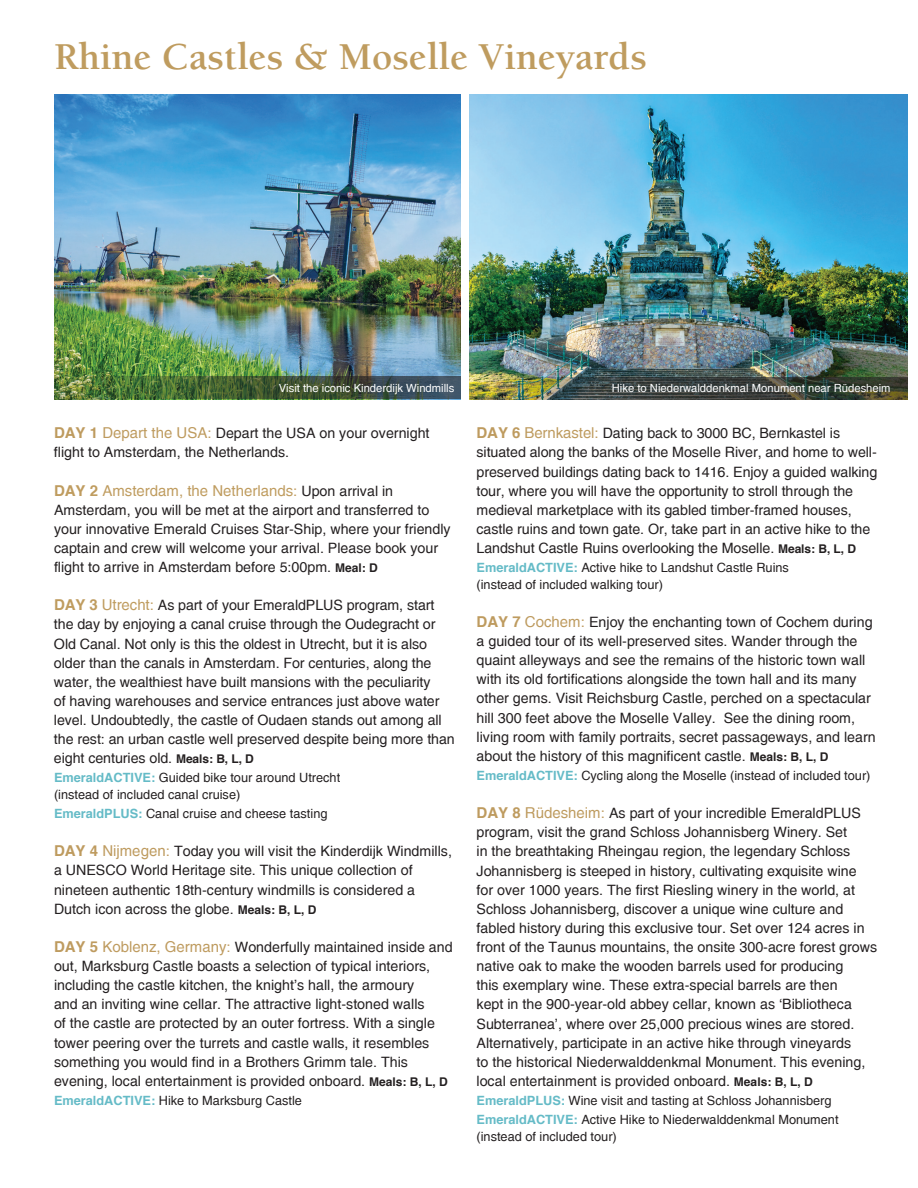
<style>
.page{position:relative;width:918px;height:1188px;background:#fff}
.page>*{position:absolute;margin:0;border:0;box-sizing:border-box;transform-origin:0 0}
.t1{font:700 39px "Berkeley";color:#bf9c5f}
.t2{font:15px "Helvetica";color:#bf9c5f}
.t3{font:14.25px/19px "Helvetica";color:#231f20}
.t4{font:12.75px/16.5px "Helvetica";color:#231f20}
.t5{font:11.25px "Helvetica";color:#fff}
.s1{font-weight:700;font-size:15px;color:#be9b5f}
.s2{font-size:15px;color:#be9b5f}
.s3{font-weight:700}
.s4{font-size:14.25px;color:#231f20}
.s5{font-weight:700;font-size:12px}
.s6{font-weight:700;font-size:15px;color:#bf9c5f}
.s7{font-size:15px;color:#bf9c5f}
.s8{font-weight:700;color:#65bbc7}
</style>
<div class="page">
<img style="left:54px;top:95px;width:406px;height:281px">
<img style="left:469px;top:95px;width:438px;height:282px">
<img style="left:469px;top:377px;width:438px;height:23px">
<img style="left:54px;top:376px;width:406px;height:23px">
<h1 class="t1" style="left:54px;top:36px;width:594px">Rhine Castles &amp; Moselle Vineyards</h1>
<p class="t5" style="left:279px;top:381px;width:177px">Visit the iconic Kinderdijk Windmills</p>
<p class="t5" style="left:612px;top:382px;width:280px">Hike to Niederwalddenkmal Monument near Rüdesheim</p>
<p class="t3" style="left:54px;top:424px;width:377px"><span class="s1">DAY 1</span> <span class="s2">Depart the USA:</span> Depart the USA on your overnight flight to Amsterdam, the Netherlands.</p>
<p class="t2" style="left:54px;top:482px;width:341px"><span class="s3">DAY 2</span> Amsterdam, the Netherlands: <span class="s4">Upon arrival in</span></p>
<p class="t3" style="left:54px;top:500px;width:398px">Amsterdam, you will be met at the airport and transferred to your innovative Emerald Cruises Star-Ship, where your friendly captain and crew will welcome your arrival. Please book your flight to arrive in Amsterdam before 5:00pm. <span class="s5">Meal: D</span></p>
<p class="t3" style="left:54px;top:596px;width:402px"><span class="s6">DAY 3</span> <span class="s7">Utrecht:</span> As part of your EmeraldPLUS program, start the day by enjoying a canal cruise through the Oudegracht or Old Canal. Not only is this the oldest in Utrecht, but it is also older than the canals in Amsterdam. For centuries, along the water, the wealthiest have built mansions with the peculiarity<br>of having warehouses and service entrances just above water level. Undoubtedly, the castle of Oudaen stands out among all the rest: an urban castle well preserved despite being more than eight centuries old. <span class="s5">Meals: B, L, D</span></p>
<p class="t4" style="left:54px;top:770px;width:288px"><span class="s8">EmeraldACTIVE:</span> Guided bike tour around Utrecht (instead of included canal cruise)</p>
<p class="t4" style="left:54px;top:805px;width:275px"><span class="s8">EmeraldPLUS:</span> Canal cruise and cheese tasting</p>
<p class="t3" style="left:54px;top:842px;width:399px"><span class="s1">DAY 4</span> <span class="s2">Nijmegen:</span> Today you will visit the Kinderdijk Windmills, a UNESCO World Heritage site. This unique collection of nineteen authentic 18th-century windmills is considered a Dutch icon across the globe. <span class="s5">Meals: B, L, D</span></p>
<p class="t3" style="left:54px;top:937px;width:400px"><span class="s1">DAY 5</span> <span class="s2">Koblenz, Germany:</span> Wonderfully maintained inside and out, Marksburg Castle boasts a selection of typical interiors, including the castle kitchen, the knight’s hall, the armoury<br>and an inviting wine cellar. The attractive light-stoned walls<br>of the castle are protected by an outer fortress. With a single tower peering over the turrets and castle walls, it resembles something you would find in a Brothers Grimm tale. This evening, local entertainment is provided onboard. <span class="s5">Meals: B, L, D</span></p>
<p class="t4" style="left:54px;top:1092px;width:249px"><span class="s8">EmeraldACTIVE:</span> Hike to Marksburg Castle</p>
<p class="t3" style="left:477px;top:424px;width:402px"><span class="s1">DAY 6</span> <span class="s2">Bernkastel:</span> Dating back to 3000 BC, Bernkastel is situated along the banks of the Moselle River, and home to well&shy;preserved buildings dating back to 1416. Enjoy a guided walking tour, where you will have the opportunity to stroll through the medieval marketplace with its gabled timber-framed houses, castle ruins and town gate. Or, take part in an active hike to the Landshut Castle Ruins overlooking the Moselle. <span class="s5">Meals: B, L, D</span></p>
<p class="t4" style="left:477px;top:559px;width:314px"><span class="s8">EmeraldACTIVE:</span> Active hike to Landshut Castle Ruins (instead of included walking tour)</p>
<p class="t3" style="left:477px;top:612px;width:401px"><span class="s1">DAY 7</span> <span class="s2">Cochem:</span> Enjoy the enchanting town of Cochem during a guided tour of its well-preserved sites. Wander through the quaint alleyways and see the remains of the historic town wall with its old fortifications alongside the town hall and its many other gems. Visit Reichsburg Castle, perched on a spectacular hill 300 feet above the Moselle Valley. See the dining room, living room with family portraits, secret passageways, and learn about the history of this magnificent castle. <span class="s5">Meals: B, L, D</span></p>
<p class="t4" style="left:477px;top:767px;width:395px"><span class="s8">EmeraldACTIVE:</span> Cycling along the Moselle (instead of included tour)</p>
<p class="t3" style="left:477px;top:804px;width:402px"><span class="s1">DAY 8</span> <span class="s2">Rüdesheim:</span> As part of your incredible EmeraldPLUS program, visit the grand Schloss Johannisberg Winery. Set<br>in the breathtaking Rheingau region, the legendary Schloss Johannisberg is steeped in history, cultivating exquisite wine<br>for over 1000 years. The first Riesling winery in the world, at Schloss Johannisberg, discover a unique wine culture and fabled history during this exclusive tour. Set over 124 acres in front of the Taunus mountains, the onsite 300-acre forest grows native oak to make the wooden barrels used for producing<br>this exemplary wine. These extra-special barrels are then<br>kept in the 900-year-old abbey cellar, known as ‘Bibliotheca Subterranea’, where over 25,000 precious wines are stored.<br>Alternatively, participate in an active hike through vineyards<br>to the historical Niederwalddenkmal Monument. This evening, local entertainment is provided onboard. <span class="s5">Meals: B, L, D</span></p>
<p class="t4" style="left:477px;top:1091px;width:364px;line-height:19.2px"><span class="s8">EmeraldPLUS:</span> Wine visit and tasting at Schloss Johannisberg<br><span class="s8">EmeraldACTIVE:</span> Active Hike to Niederwalddenkmal Monument</p>
<p class="t4" style="left:477px;top:1128px;width:142px">(instead of included tour)</p>
</div>
